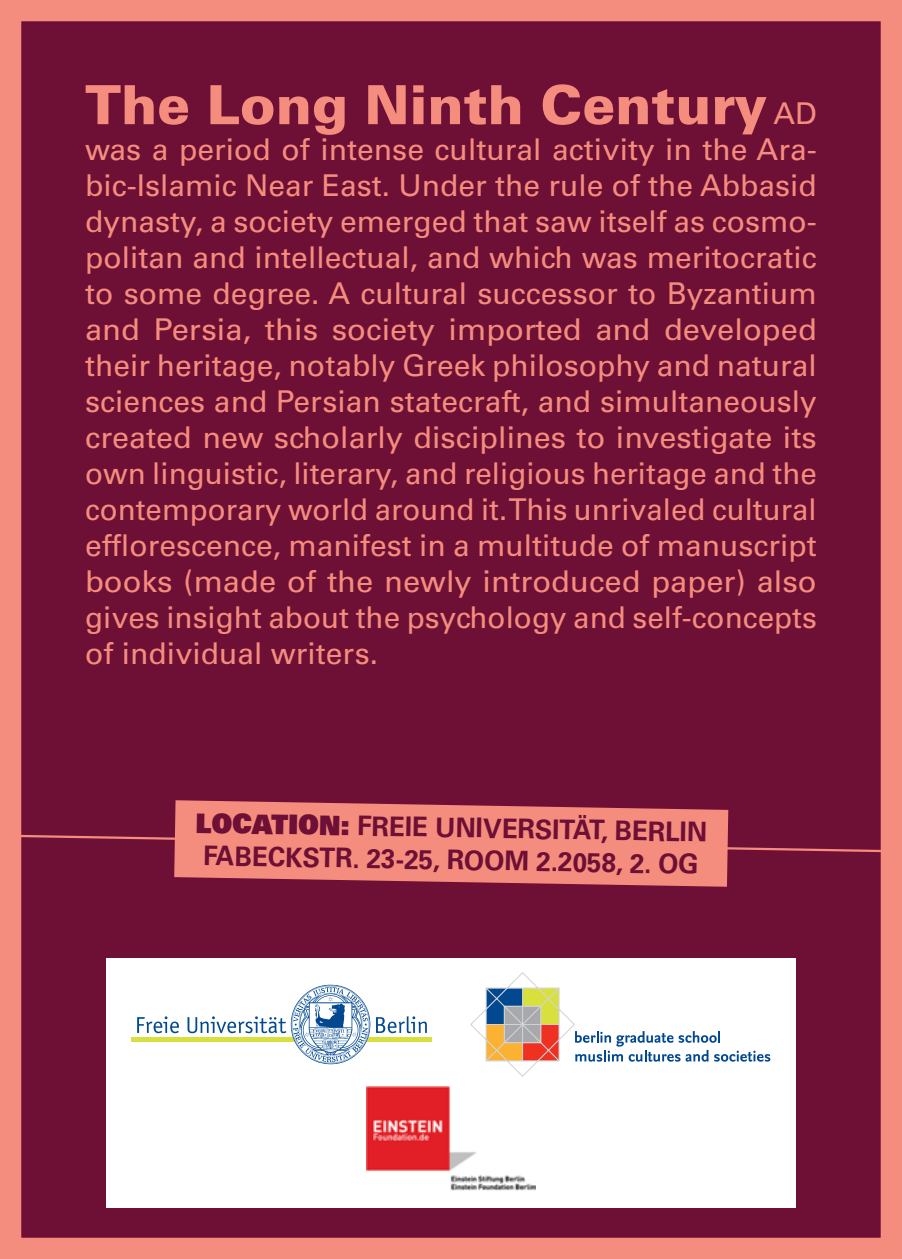
<style>
.page{position:relative;width:902px;height:1259px;background:#fff}
.page>*{position:absolute;margin:0;border:0;box-sizing:border-box;transform-origin:0 0}
.t1{font:900 54px "Univers LT Std";color:#f48d7d}
.t2{font:30px/36px "Univers LT Std";color:#f48d7d;text-align:justify}
.t3{font:700 27px/32.4px "Univers LT Std";color:#6e0f35;scale:.96 1}
.s1{font-weight:400;font-size:30px}
.s2{font-family:"Univers LT Std X Black";font-weight:400}
</style>
<div class="page">
<div style="left:0;top:0;width:901px;height:1259px;background:#6e0f35"></div>
<div style="left:0;top:0;width:901px;height:1259px;border:21px solid #f48d7d"></div>
<svg style="left:14px;top:833px;width:887px;height:36px"></svg>
<svg style="left:173px;top:800px;width:556px;height:87px;background:#e37d74"></svg>
<div style="left:106px;top:958px;width:689px;height:250px;background:#fff"></div>
<svg style="left:137px;top:1016px;width:42px;height:17px"></svg>
<svg style="left:376px;top:1016px;width:51px;height:17px"></svg>
<div style="left:132px;top:1037px;width:300px;height:5px;background:#d8e03d"></div>
<svg style="left:187px;top:984px;width:183px;height:80px"></svg>
<svg style="left:470px;top:972px;width:300px;height:105px"></svg>
<img style="left:366px;top:1086px;width:169px;height:105px">
<h1 class="t1" style="left:85px;top:71px;width:733px">The Long Ninth Century <span class="s1">AD</span></h1>
<p class="t2" style="left:85px;top:132px;width:733px">was a period of intense cultural activity in the Ara&shy;bic-Islamic Near East. Under the rule of the Abbasid dynasty, a society emerged that saw itself as cosmo&shy;politan and intellectual, and which was meritocratic to some degree. A cultural successor to Byzantium and Persia, this society imported and developed their heritage, notably Greek philosophy and natural sciences and Persian statecraft, and simultaneously created new scholarly disciplines to investigate its own linguistic, literary, and religious heritage and the contemporary world around it. This unrivaled cultural efflorescence, manifest in a multitude of manuscript books (made of the newly introduced paper) also gives insight about the psychology and self-concepts of individual writers.</p>
<p class="t3" style="left:196px;top:807px;width:534px;rotate:1deg"><span class="s2">LOCATION:</span> FREIE UNIVERSITÄT, BERLIN<br>FABECKSTR. 23-25, ROOM 2.2058, 2. OG</p>
</div>
